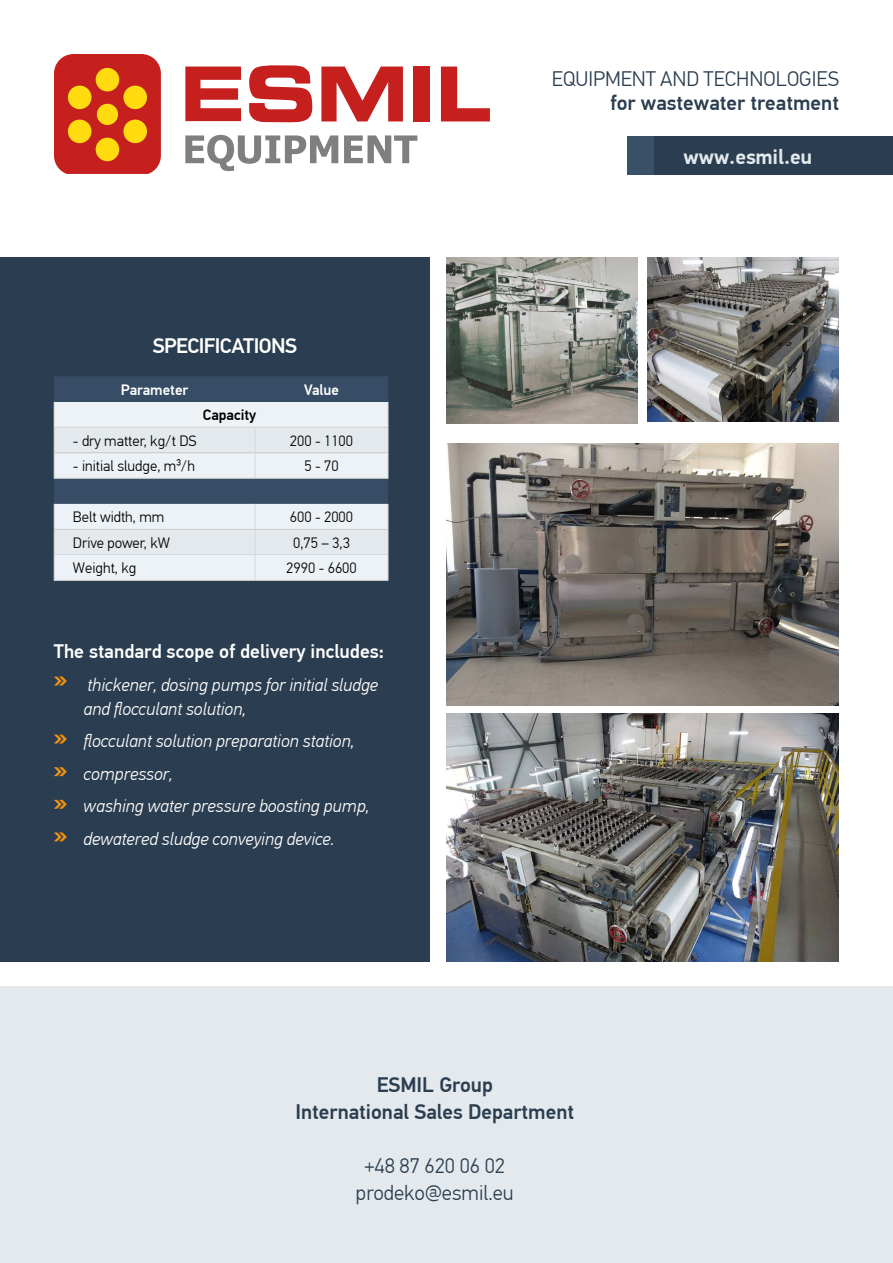
<style>
.page{position:relative;width:893px;height:1263px;background:#fff}
.page>*{position:absolute;margin:0;border:0;box-sizing:border-box;transform-origin:0 0}
.t1{font:500 21px/27px "PF Din Text Pro";color:#2b3d50;text-align:center}
.t2{font:300 21px/27px "PF Din Text Pro";color:#2b3d50;text-align:center}
.t3{font:500 21px "PF Din Text Pro";letter-spacing:-.025em;color:#fff}
.t4{font:700 21px "PF Din Display Pro";color:#e3e9ec}
.t5{font:500 19.5px "PF Din Text Pro";color:#fff}
.t6{font:italic 300 18px/32.5px "PF Din Text Pro";color:#fff}
.t7{font:300 15px "PF Din Text Pro";color:#000}
.t8{font:500 15px "PF Din Text Pro";color:#fff}
.t9{font:500 15px "PF Din Text Pro";color:#000}
</style>
<div class="page">
<div style="left:0;top:986px;width:893px;height:277px;background:#e3e9ec"></div>
<div style="left:0;top:257px;width:429px;height:705px;background:#2b3d50"></div>
<svg style="left:446px;top:423px;width:192px;height:1px"></svg>
<img style="left:446px;top:257px;width:192px;height:166px">
<img style="left:648px;top:257px;width:191px;height:164px">
<div style="left:54px;top:478px;width:334px;height:26px;background:#374d65"></div>
<svg style="left:54px;top:376px;width:335px;height:102px;background:#bac4cd"></svg>
<hr style="left:54px;top:478px;width:201px;height:1px;background:#d0d0d0">
<hr style="left:255px;top:478px;width:133px;height:1px;background:#d0d0d0">
<svg style="left:54px;top:504px;width:335px;height:76px;background:#e7edf1"></svg>
<hr style="left:54px;top:580px;width:201px;height:1px;background:#d0d0d0">
<hr style="left:255px;top:580px;width:133px;height:1px;background:#d0d0d0">
<img style="left:446px;top:714px;width:393px;height:248px">
<img style="left:446px;top:444px;width:393px;height:262px">
<svg style="left:54px;top:676px;width:13px;height:9px"></svg>
<svg style="left:54px;top:735px;width:13px;height:8px"></svg>
<svg style="left:54px;top:767px;width:13px;height:9px"></svg>
<svg style="left:54px;top:800px;width:13px;height:9px"></svg>
<svg style="left:54px;top:832px;width:13px;height:9px"></svg>
<div style="left:628px;top:137px;width:265px;height:38px;background:#395069"></div>
<div style="left:655px;top:137px;width:238px;height:38px;background:#2b3d50"></div>
<svg style="left:54px;top:54px;width:107px;height:120px;background:#c72724"></svg>
<div style="left:96px;top:138px;width:23px;height:23px;background:#ffdb10;border-radius:50%"></div>
<div style="left:97px;top:104px;width:21px;height:21px;background:#ffdb10;border-radius:50%"></div>
<div style="left:96px;top:68px;width:23px;height:23px;background:#ffdb10;border-radius:50%"></div>
<div style="left:68px;top:86px;width:23px;height:23px;background:#ffdb10;border-radius:50%"></div>
<div style="left:123px;top:86px;width:24px;height:23px;background:#ffdb10;border-radius:50%"></div>
<div style="left:68px;top:120px;width:23px;height:23px;background:#ffdb10;border-radius:50%"></div>
<div style="left:123px;top:120px;width:24px;height:23px;background:#ffdb10;border-radius:50%"></div>
<svg style="left:185px;top:67px;width:56px;height:54px"></svg>
<div style="left:414px;top:67px;width:15px;height:54px;background:#c51f1e"></div>
<svg style="left:441px;top:67px;width:49px;height:54px"></svg>
<svg style="left:321px;top:67px;width:82px;height:54px"></svg>
<svg style="left:249px;top:65px;width:63px;height:58px"></svg>
<svg style="left:185px;top:135px;width:153px;height:36px"></svg>
<svg style="left:344px;top:135px;width:73px;height:28px"></svg>
<p class="t2" style="left:552px;top:65px;width:289px">EQUIPMENT AND TECHNOLOGIES</p>
<p class="t1" style="left:610px;top:89px;width:230px">for wastewater treatment</p>
<p class="t3" style="left:153px;top:333px;width:146px">SPECIFICATIONS</p>
<p class="t8" style="left:121px;top:380px;width:69px">Parameter</p>
<p class="t8" style="left:304px;top:380px;width:37px">Value</p>
<p class="t9" style="left:203px;top:406px;width:55px">Capacity</p>
<p class="t7" style="left:73px;top:432px;width:125px">- dry matter, kg/t DS</p>
<p class="t7" style="left:290px;top:432px;width:65px">200 - 1100</p>
<p class="t7" style="left:73px;top:457px;width:124px">- initial sludge, m³/h</p>
<p class="t7" style="left:304px;top:457px;width:36px">5 - 70</p>
<p class="t7" style="left:73px;top:508px;width:93px">Belt width, mm</p>
<p class="t7" style="left:290px;top:508px;width:65px">600 - 2000</p>
<p class="t7" style="left:73px;top:534px;width:99px">Drive power, kW</p>
<p class="t7" style="left:293px;top:534px;width:58px">0,75 – 3,3</p>
<p class="t7" style="left:73px;top:559px;width:65px">Weight, kg</p>
<p class="t7" style="left:286px;top:559px;width:72px">2990 - 6600</p>
<p class="t5" style="left:54px;top:640px;width:332px">The standard scope of delivery includes:</p>
<p class="t6" style="left:84px;top:673px;width:296px;line-height:24px">thickener, dosing pumps for initial sludge and flocculant solution,</p>
<p class="t6" style="left:84px;top:725px;width:288px">flocculant solution preparation station, compressor,<br>washing water pressure boosting pump, dewatered sludge conveying device.</p>
<p class="t1" style="left:296px;top:1071px;width:280px">ESMIL Group<br>International Sales Department</p>
<p class="t2" style="left:356px;top:1152px;width:159px">+48 87 620 06 02 prodeko@esmil.eu</p>
<p class="t4" style="left:684px;top:144px;width:130px">www.esmil.eu</p>
</div>
